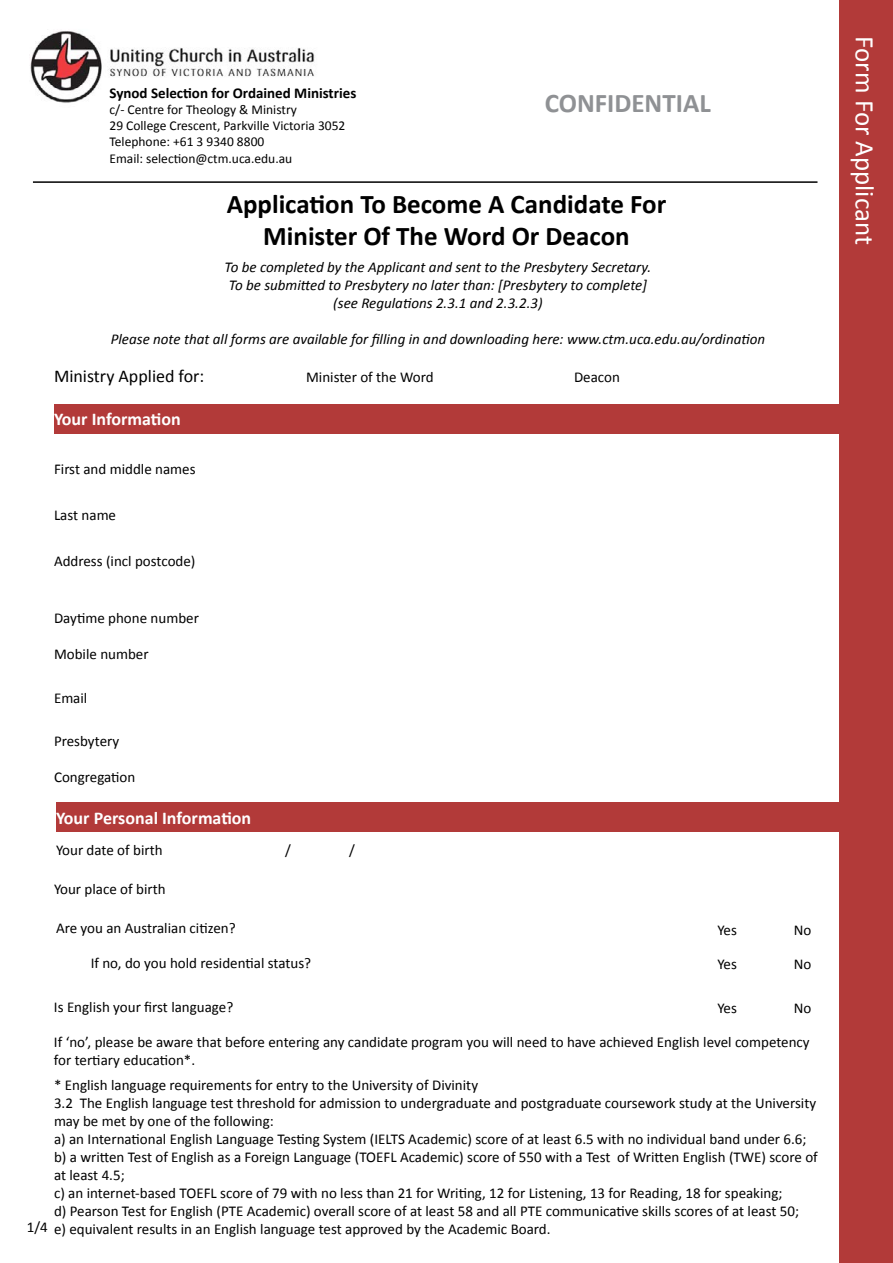
<style>
.page{position:relative;width:893px;height:1263px;background:#fff}
.page>*{position:absolute;margin:0;border:0;box-sizing:border-box;transform-origin:0 0}
.t1{font:700 27px/32.4px "Calibri";color:#000;text-align:center}
.t2{font:27px "Calibri";color:#fff}
.t3{font:700 27px "Calibri";color:#8f9194}
.t4{font:700 18px "Calibri";color:#fff}
.t5{font:18px "Calibri";color:#000}
.t6{font:15px/18px "Calibri";color:#000}
.t7{font:italic 15px/18px "Calibri";color:#000;text-align:center}
.t8{font:700 15px "Calibri";color:#000}
.t9{font:13.5px/16.2px "Calibri";color:#000}
</style>
<div class="page">
<img style="left:30px;top:31px;width:285px;height:72px">
<div style="left:839px;top:0;width:54px;height:1263px;background:#b23a39"></div>
<hr style="left:33px;top:181px;width:784px;height:2px;background:#000">
<div style="left:54px;top:404px;width:785px;height:29px;background:#b23a39"></div>
<div style="left:56px;top:803px;width:785px;height:29px;background:#b23a39"></div>
<p class="t8" style="left:109px;top:83px;width:248px">Synod Selection for Ordained Ministries</p>
<p class="t9" style="left:109px;top:101px;width:237px">c/- Centre for Theology &amp; Ministry<br>29 College Crescent, Parkville Victoria 3052<br>Telephone: +61 3 9340 8800<br>Email: selection@ctm.uca.edu.au</p>
<h1 class="t1" style="left:227px;top:187px;width:441px">Application To Become A Candidate For<br>Minister Of The Word Or Deacon</h1>
<p class="t7" style="left:225px;top:257px;width:428px">To be completed by the Applicant and sent to the Presbytery Secretary.<br>To be submitted to Presbytery no later than: [Presbytery to complete] (see Regulations 2.3.1 and 2.3.2.3)</p>
<p class="t7" style="left:111px;top:329px;width:656px">Please note that all forms are available for filling in and downloading here: www.ctm.uca.edu.au/ordination</p>
<h1 class="t3" style="left:545px;top:86px;width:168px">CONFIDENTIAL</h1>
<p class="t5" style="left:54px;top:365px;width:152px">Ministry Applied for:</p>
<p class="t6" style="left:306px;top:368px;width:129px">Minister of the Word</p>
<p class="t6" style="left:574px;top:368px;width:47px">Deacon</p>
<p class="t4" style="left:54px;top:408px;width:128px">Your Information</p>
<p class="t6" style="left:54px;top:460px;width:143px">First and middle names</p>
<p class="t6" style="left:54px;top:506px;width:64px">Last name</p>
<p class="t6" style="left:54px;top:552px;width:143px">Address (incl postcode)</p>
<p class="t6" style="left:54px;top:609px;width:146px">Daytime phone number</p>
<p class="t6" style="left:54px;top:645px;width:96px">Mobile number</p>
<p class="t6" style="left:54px;top:689px;width:35px">Email</p>
<p class="t6" style="left:54px;top:732px;width:67px">Presbytery</p>
<p class="t6" style="left:54px;top:768px;width:83px">Congregation</p>
<p class="t4" style="left:56px;top:807px;width:197px">Your Personal Information</p>
<p class="t6" style="left:56px;top:841px;width:108px">Your date of birth</p>
<p class="t6" style="left:285px;top:841px;width:7px">/</p>
<p class="t6" style="left:349px;top:841px;width:7px">/</p>
<p class="t6" style="left:54px;top:880px;width:113px">Your place of birth</p>
<p class="t6" style="left:56px;top:919px;width:181px">Are you an Australian citizen?</p>
<p class="t6" style="left:717px;top:921px;width:21px">Yes</p>
<p class="t6" style="left:794px;top:921px;width:19px">No</p>
<p class="t6" style="left:91px;top:954px;width:222px">If no, do you hold residential status?</p>
<p class="t6" style="left:717px;top:955px;width:21px">Yes</p>
<p class="t6" style="left:794px;top:955px;width:19px">No</p>
<p class="t6" style="left:54px;top:998px;width:181px">Is English your first language?</p>
<p class="t6" style="left:717px;top:999px;width:21px">Yes</p>
<p class="t6" style="left:794px;top:999px;width:19px">No</p>
<p class="t6" style="left:54px;top:1033px;width:757px">If ‘no’, please be aware that before entering any candidate program you will need to have achieved English level competency for tertiary education*.</p>
<p class="t6" style="left:54px;top:1076px;width:765px">* English language requirements for entry to the University of Divinity<br>3.2 The English language test threshold for admission to undergraduate and postgraduate coursework study at the University may be met by one of the following:<br>a) an International English Language Testing System (IELTS Academic) score of at least 6.5 with no individual band under 6.6; b) a written Test of English as a Foreign Language (TOEFL Academic) score of 550 with a Test of Written English (TWE) score of at least 4.5;<br>c) an internet-based TOEFL score of 79 with no less than 21 for Writing, 12 for Listening, 13 for Reading, 18 for speaking;<br>d) Pearson Test for English (PTE Academic) overall score of at least 58 and all PTE communicative skills scores of at least 50;<br>e) equivalent results in an English language test approved by the Academic Board.</p>
<p class="t6" style="left:27px;top:1218px;width:22px">1/4</p>
<h1 class="t2" style="left:882px;top:36px;width:210px;rotate:90deg">Form For Applicant</h1>
</div>
